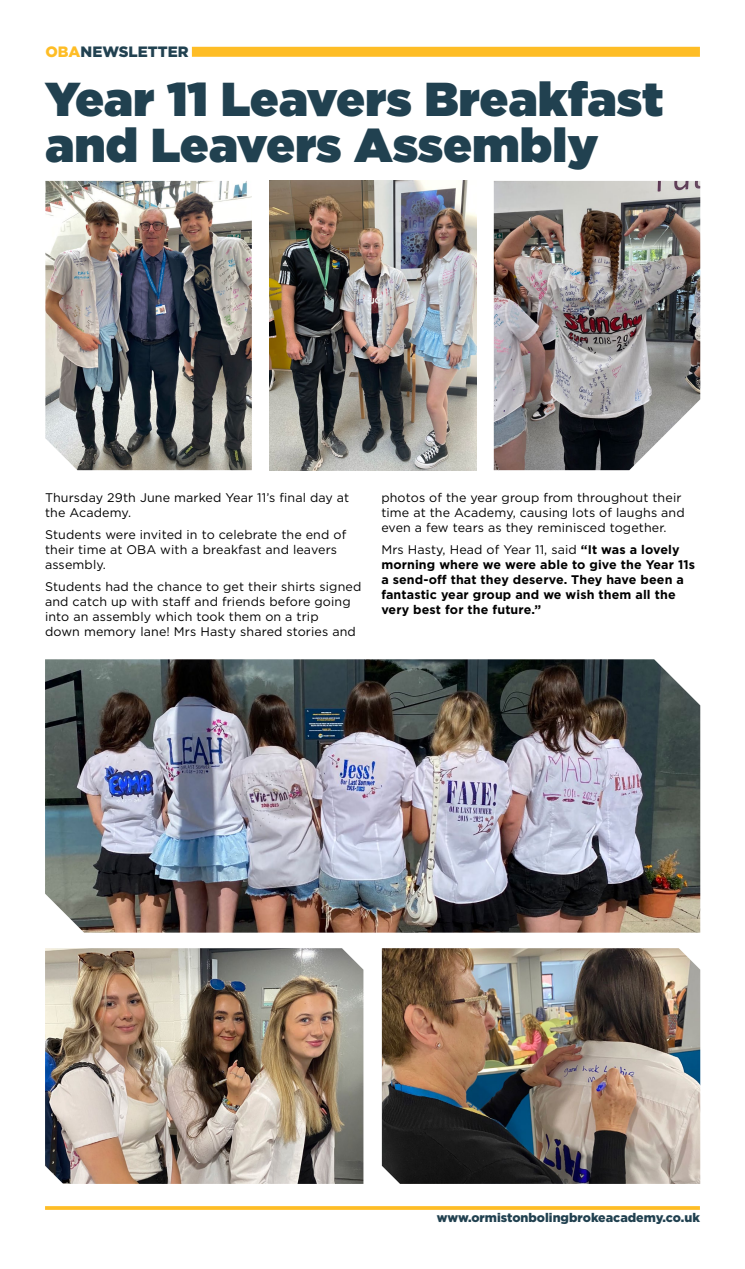
<style>
.page{position:relative;width:745px;height:1269px;background:#fff}
.page>*{position:absolute;margin:0;border:0;box-sizing:border-box;transform-origin:0 0}
.t1{font:900 47.5px/46.2px "Gotham";letter-spacing:.01em;color:#214150}
.t2{font:900 15px "Gotham";color:#214150}
.t3{font:12.5px/15px "Gotham";letter-spacing:.01em;color:#000}
.t4{font:700 12.5px/15px "Gotham";letter-spacing:.01em;color:#000}
.t5{font:900 12.5px "Gotham";color:#214150}
.s1{color:#febd26}
.s2{font-weight:400}
</style>
<div class="page">
<div style="left:192px;top:47px;width:507px;height:10px;background:#febd26"></div>
<img style="left:45px;top:181px;width:207px;height:289px">
<img style="left:269px;top:181px;width:207px;height:289px">
<hr style="left:45px;top:1206px;width:654px;height:3px;background:#febd26">
<img style="left:493px;top:181px;width:206px;height:289px">
<img style="left:45px;top:659px;width:654px;height:273px">
<img style="left:45px;top:948px;width:318px;height:235px">
<img style="left:381px;top:948px;width:318px;height:235px">
<p class="t2" style="left:45px;top:41px;width:145px"><span class="s1">OBA</span>NEWSLETTER</p>
<h1 class="t1" style="left:45px;top:75px;width:619px">Year 11 Leavers Breakfast and Leavers Assembly</h1>
<p class="t3" style="left:45px;top:490px;width:305px">Thursday 29th June marked Year 11’s final day at the Academy.</p>
<p class="t3" style="left:45px;top:527px;width:302px">Students were invited in to celebrate the end of their time at OBA with a breakfast and leavers assembly.</p>
<p class="t3" style="left:45px;top:579px;width:317px">Students had the chance to get their shirts signed and catch up with staff and friends before going into an assembly which took them on a trip<br>down memory lane! Mrs Hasty shared stories and</p>
<p class="t3" style="left:381px;top:490px;width:305px">photos of the year group from throughout their time at the Academy, causing lots of laughs and even a few tears as they reminisced together.</p>
<p class="t4" style="left:381px;top:542px;width:315px"><span class="s2">Mrs Hasty, Head of Year 11, said</span> “It was a lovely morning where we were able to give the Year 11s a send-off that they deserve. They have been a fantastic year group and we wish them all the very best for the future.”</p>
<p class="t5" style="left:436px;top:1209px;width:264px">www.ormistonbolingbrokeacademy.co.uk</p>
</div>
